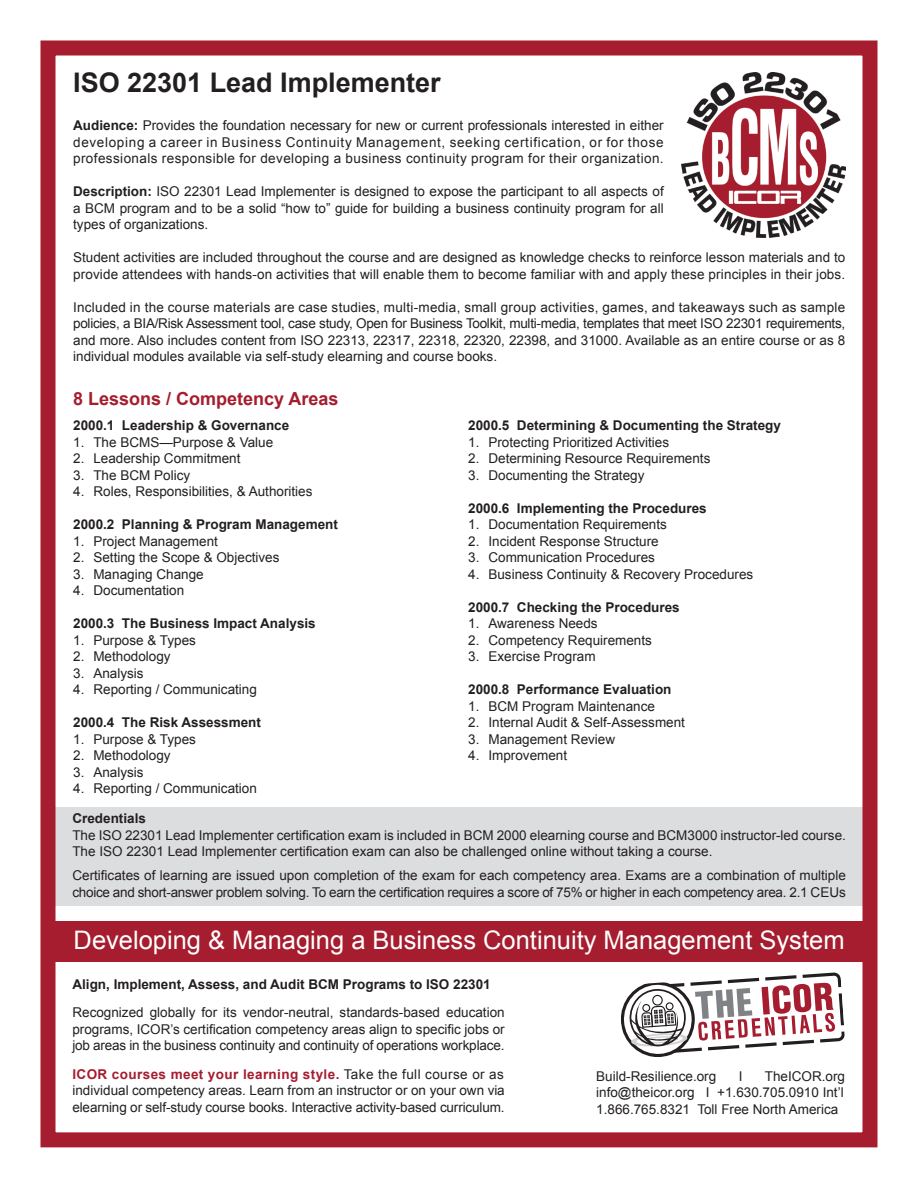
<style>
.page{position:relative;width:918px;height:1188px;background:#fff}
.page>*{position:absolute;margin:0;border:0;box-sizing:border-box;transform-origin:0 0}
.t1{font:700 27px "Arial";color:#231f20}
.t2{font:25.5px "Arial";color:#fff}
.t3{font:700 18px "Arial";color:#a51d2f}
.t4{font:13.5px/16.5px "Arial";color:#231f20}
.t5{font:700 13.5px "Arial";color:#231f20}
.t6{font:13.5px/16.5px "Arial";letter-spacing:.05em;color:#231f20}
.t7{font:13.5px "Arial";letter-spacing:.02em;color:#231f20}
.t8{font:13.5px "Arial";letter-spacing:.03em;color:#231f20}
.t9{font:700 13.5px "Arial";letter-spacing:.03em;color:#a51d2f}
.s1{font-weight:700}
.s2{font-weight:400;color:#231f20}
</style>
<div class="page">
<svg style="left:621px;top:972px;width:224px;height:85px"></svg>
<div style="left:652px;top:995px;width:11px;height:11px;border:1px solid #231f20;border-radius:50%"></div>
<div style="left:642px;top:1004px;width:8px;height:8px;border:1px solid #231f20;border-radius:50%"></div>
<div style="left:666px;top:1002px;width:8px;height:8px;border:1px solid #231f20;border-radius:50%"></div>
<div style="left:48px;top:921px;width:823px;height:41px;background:#a51d2f"></div>
<img style="left:682px;top:73px;width:164px;height:165px">
<div style="left:49px;top:807px;width:822px;height:98px;background:#dcdddf"></div>
<div style="left:40px;top:40px;width:838px;height:1107px;border:15px solid #a51d2f"></div>
<p class="t1" style="left:73px;top:64px;width:369px">ISO 22301 Lead Implementer</p>
<p class="t6" style="left:73px;top:118px;width:592px"><span class="s1">Audience:</span> Provides the foundation necessary for new or current professionals interested in either developing a career in Business Continuity Management, seeking certification, or for those</p>
<p class="t8" style="left:73px;top:150px;width:592px">professionals responsible for developing a business continuity program for their organization.</p>
<p class="t4" style="left:73px;top:184px;width:592px;text-align:justify"><span class="s1">Description:</span> ISO 22301 Lead Implementer is designed to expose the participant to all aspects of a BCM program and to be a solid “how to” guide for building a business continuity program for all types of organizations.</p>
<p class="t4" style="left:73px;top:250px;width:774px">Student activities are included throughout the course and are designed as knowledge checks to reinforce lesson materials and to provide attendees with hands-on activities that will enable them to become familiar with and apply these principles in their jobs.</p>
<p class="t7" style="left:73px;top:298px;width:774px">Included in the course materials are case studies, multi-media, small group activities, games, and takeaways such as sample</p>
<p class="t4" style="left:73px;top:316px;width:774px;text-align:justify">policies, a BIA/Risk Assessment tool, case study, Open for Business Toolkit, multi-media, templates that meet ISO 22301 requirements, and more. Also includes content from ISO 22313, 22317, 22318, 22320, 22398, and 31000. Available as an entire course or as 8 individual modules available via self-study elearning and course books.</p>
<p class="t3" style="left:73px;top:386px;width:267px">8 Lessons / Competency Areas</p>
<p class="t5" style="left:73px;top:416px;width:218px">2000.1 Leadership &amp; Governance</p>
<p class="t4" style="left:73px;top:434px;width:202px">1. The BCMS—Purpose &amp; Value</p>
<p class="t4" style="left:73px;top:450px;width:169px">2. Leadership Commitment</p>
<p class="t4" style="left:73px;top:467px;width:119px">3. The BCM Policy</p>
<p class="t4" style="left:73px;top:483px;width:241px">4. Roles, Responsibilities, &amp; Authorities</p>
<p class="t5" style="left:73px;top:515px;width:266px">2000.2 Planning &amp; Program Management</p>
<p class="t4" style="left:73px;top:533px;width:146px">1. Project Management</p>
<p class="t4" style="left:73px;top:549px;width:208px">2. Setting the Scope &amp; Objectives</p>
<p class="t4" style="left:73px;top:566px;width:132px">3. Managing Change</p>
<p class="t4" style="left:73px;top:582px;width:113px">4. Documentation</p>
<p class="t5" style="left:73px;top:614px;width:244px">2000.3 The Business Impact Analysis</p>
<p class="t4" style="left:73px;top:632px;width:124px">1. Purpose &amp; Types</p>
<p class="t4" style="left:73px;top:648px;width:99px">2. Methodology</p>
<p class="t4" style="left:73px;top:665px;width:72px">3. Analysis</p>
<p class="t4" style="left:73px;top:681px;width:185px">4. Reporting / Communicating</p>
<p class="t5" style="left:73px;top:713px;width:189px">2000.4 The Risk Assessment</p>
<p class="t4" style="left:73px;top:731px;width:124px">1. Purpose &amp; Types</p>
<p class="t4" style="left:73px;top:747px;width:99px">2. Methodology</p>
<p class="t4" style="left:73px;top:764px;width:72px">3. Analysis</p>
<p class="t4" style="left:73px;top:780px;width:185px">4. Reporting / Communication</p>
<p class="t5" style="left:468px;top:416px;width:314px">2000.5 Determining &amp; Documenting the Strategy</p>
<p class="t4" style="left:468px;top:434px;width:203px">1. Protecting Prioritized Activities</p>
<p class="t4" style="left:468px;top:450px;width:244px">2. Determining Resource Requirements</p>
<p class="t4" style="left:468px;top:467px;width:178px">3. Documenting the Strategy</p>
<p class="t5" style="left:468px;top:499px;width:240px">2000.6 Implementing the Procedures</p>
<p class="t4" style="left:468px;top:516px;width:200px">1. Documentation Requirements</p>
<p class="t4" style="left:468px;top:533px;width:192px">2. Incident Response Structure</p>
<p class="t4" style="left:468px;top:549px;width:188px">3. Communication Procedures</p>
<p class="t4" style="left:468px;top:566px;width:287px">4. Business Continuity &amp; Recovery Procedures</p>
<p class="t5" style="left:468px;top:598px;width:213px">2000.7 Checking the Procedures</p>
<p class="t4" style="left:468px;top:615px;width:131px">1. Awareness Needs</p>
<p class="t4" style="left:468px;top:632px;width:185px">2. Competency Requirements</p>
<p class="t4" style="left:468px;top:648px;width:129px">3. Exercise Program</p>
<p class="t5" style="left:468px;top:680px;width:205px">2000.8 Performance Evaluation</p>
<p class="t4" style="left:468px;top:698px;width:188px">1. BCM Program Maintenance</p>
<p class="t4" style="left:468px;top:714px;width:218px">2. Internal Audit &amp; Self-Assessment</p>
<p class="t4" style="left:468px;top:731px;width:149px">3. Management Review</p>
<p class="t4" style="left:468px;top:747px;width:101px">4. Improvement</p>
<p class="t5" style="left:72px;top:809px;width:75px">Credentials</p>
<p class="t4" style="left:72px;top:827px;width:775px">The ISO 22301 Lead Implementer certification exam is included in BCM 2000 elearning course and BCM3000 instructor-led course.<br>The ISO 22301 Lead Implementer certification exam can also be challenged online without taking a course.</p>
<p class="t4" style="left:72px;top:867px;width:775px">Certificates of learning are issued upon completion of the exam for each competency area. Exams are a combination of multiple choice and short-answer problem solving. To earn the certification requires a score of 75% or higher in each competency area. 2.1 CEUs</p>
<p class="t2" style="left:74px;top:923px;width:772px">Developing &amp; Managing a Business Continuity Management System</p>
<p class="t5" style="left:72px;top:975px;width:420px">Align, Implement, Assess, and Audit BCM Programs to ISO 22301</p>
<p class="t4" style="left:72px;top:1004px;width:434px;text-align:justify">Recognized globally for its vendor-neutral, standards-based education programs, ICOR’s certification competency areas align to specific jobs or job areas in the business continuity and continuity of operations workplace.</p>
<p class="t9" style="left:72px;top:1065px;width:433px">ICOR courses meet your learning style. <span class="s2">Take the full course or as</span></p>
<p class="t4" style="left:72px;top:1082px;width:434px">individual competency areas. Learn from an instructor or on your own via elearning or self-study course books. Interactive activity-based curriculum.</p>
<p class="t4" style="left:596px;top:1068px;width:122px">Build-Resilience.org</p>
<p class="t4" style="left:739px;top:1068px;width:5px">I</p>
<p class="t4" style="left:765px;top:1068px;width:82px">TheICOR.org</p>
<p class="t4" style="left:596px;top:1085px;width:249px">info@theicor.org I +1.630.705.0910 Int’l<br>1.866.765.8321 Toll Free North America</p>
</div>
